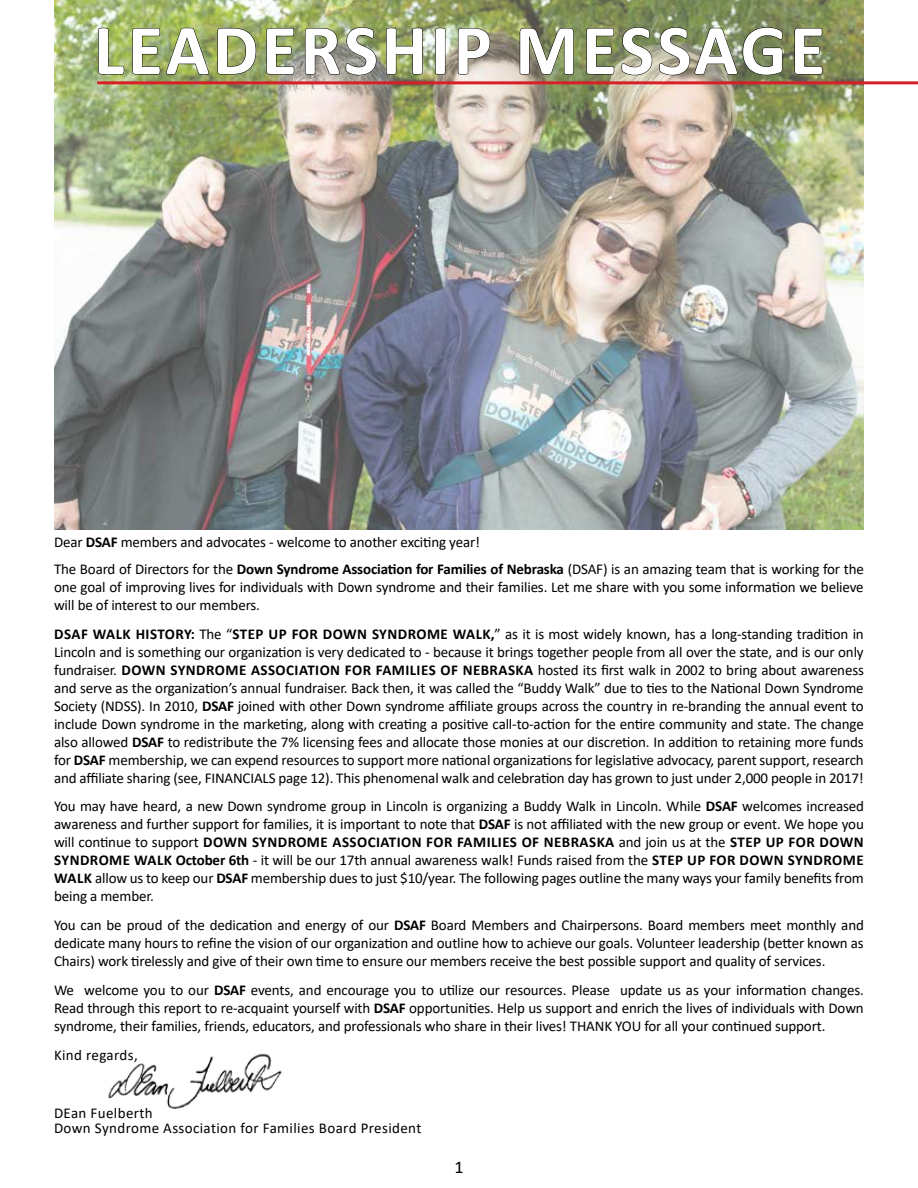
<style>
.page{position:relative;width:918px;height:1188px;background:#fff}
.page>*{position:absolute;margin:0;border:0;box-sizing:border-box;transform-origin:0 0}
.t1{font:700 72px "Calibri";letter-spacing:.05em;color:#fff}
.t2{font:18px "Calibri";color:#000}
.t3{font:15px/18px "Calibri";letter-spacing:-.01em;color:#000;text-align:justify}
.t4{font:15px/15px "Calibri";letter-spacing:.025em;color:#000}
.s1{font-weight:700}
</style>
<div class="page">
<img style="left:55px;top:0;width:809px;height:529px">
<img style="left:108px;top:1053px;width:174px;height:56px">
<svg style="left:98px;top:27px;width:26px;height:48px"></svg>
<svg style="left:132px;top:28px;width:28px;height:47px"></svg>
<svg style="left:166px;top:28px;width:43px;height:47px;background:#8d9e5c"></svg>
<svg style="left:217px;top:28px;width:39px;height:47px;background:#889559"></svg>
<svg style="left:266px;top:28px;width:29px;height:47px"></svg>
<svg style="left:305px;top:27px;width:72px;height:49px;background:#868a72"></svg>
<svg style="left:386px;top:27px;width:37px;height:48px;background:#899565"></svg>
<svg style="left:435px;top:27px;width:11px;height:48px"></svg>
<svg style="left:458px;top:28px;width:32px;height:47px;background:#999583"></svg>
<svg style="left:519px;top:28px;width:55px;height:47px;background:#757d56"></svg>
<svg style="left:586px;top:28px;width:28px;height:47px"></svg>
<svg style="left:621px;top:27px;width:31px;height:49px;background:#8b9070"></svg>
<img style="left:659px;top:27px;width:124px;height:49px">
<svg style="left:794px;top:28px;width:29px;height:47px"></svg>
<hr style="left:97px;top:81px;width:821px;height:3px;background:#d71f27">
<h1 class="t1" style="left:94px;top:-1px;width:733px">LEADERSHIP MESSAGE</h1>
<p class="t3" style="left:54px;top:528px;width:811px;line-height:27px">Dear <span class="s1">DSAF</span> members and advocates - welcome to another exciting year!<br>The Board of Directors for the <span class="s1">Down Syndrome Association for Families of Nebraska</span> (DSAF) is an amazing team that is working for the</p>
<p class="t3" style="left:54px;top:577px;width:811px">one goal of improving lives for individuals with Down syndrome and their families. Let me share with you some information we believe will be of interest to our members.</p>
<p class="t3" style="left:54px;top:624px;width:811px"><span class="s1">DSAF WALK HISTORY:</span> The “<span class="s1">STEP UP FOR DOWN SYNDROME WALK,</span>” as it is most widely known, has a long-standing tradition in Lincoln and is something our organization is very dedicated to - because it brings together people from all over the state, and is our only fundraiser. <span class="s1">DOWN SYNDROME ASSOCIATION FOR FAMILIES OF NEBRASKA</span> hosted its first walk in 2002 to bring about awareness and serve as the organization’s annual fundraiser. Back then, it was called the “Buddy Walk” due to ties to the National Down Syndrome Society (NDSS). In 2010, <span class="s1">DSAF</span> joined with other Down syndrome affiliate groups across the country in re-branding the annual event to include Down syndrome in the marketing, along with creating a positive call-to-action for the entire community and state. The change also allowed <span class="s1">DSAF</span> to redistribute the 7% licensing fees and allocate those monies at our discretion. In addition to retaining more funds for <span class="s1">DSAF</span> membership, we can expend resources to support more national organizations for legislative advocacy, parent support, research and affiliate sharing (see, FINANCIALS page 12). This phenomenal walk and celebration day has grown to just under 2,000 people in 2017!</p>
<p class="t3" style="left:54px;top:797px;width:811px">You may have heard, a new Down syndrome group in Lincoln is organizing a Buddy Walk in Lincoln. While <span class="s1">DSAF</span> welcomes increased awareness and further support for families, it is important to note that <span class="s1">DSAF</span> is not affiliated with the new group or event. We hope you will continue to support <span class="s1">DOWN SYNDROME ASSOCIATION FOR FAMILIES OF NEBRASKA</span> and join us at the <span class="s1">STEP UP FOR DOWN SYNDROME WALK October 6th</span> - it will be our 17th annual awareness walk! Funds raised from the <span class="s1">STEP UP FOR DOWN SYNDROME WALK</span> allow us to keep our <span class="s1">DSAF</span> membership dues to just $10/year. The following pages outline the many ways your family benefits from being a member.</p>
<p class="t3" style="left:54px;top:916px;width:811px">You can be proud of the dedication and energy of our <span class="s1">DSAF</span> Board Members and Chairpersons. Board members meet monthly and dedicate many hours to refine the vision of our organization and outline how to achieve our goals. Volunteer leadership (better known as Chairs) work tirelessly and give of their own time to ensure our members receive the best possible support and quality of services.</p>
<p class="t3" style="left:54px;top:981px;width:811px">We welcome you to our <span class="s1">DSAF</span> events, and encourage you to utilize our resources. Please update us as your information changes.<br>Read through this report to re-acquaint yourself with <span class="s1">DSAF</span> opportunities. Help us support and enrich the lives of individuals with Down syndrome, their families, friends, educators, and professionals who share in their lives! THANK YOU for all your continued support.</p>
<p class="t4" style="left:54px;top:1047px;width:85px">Kind regards,</p>
<p class="t4" style="left:54px;top:1105px;width:369px">DEan Fuelberth<br>Down Syndrome Association for Families Board President</p>
<p class="t2" style="left:454px;top:1155px;width:11px">1</p>
</div>
